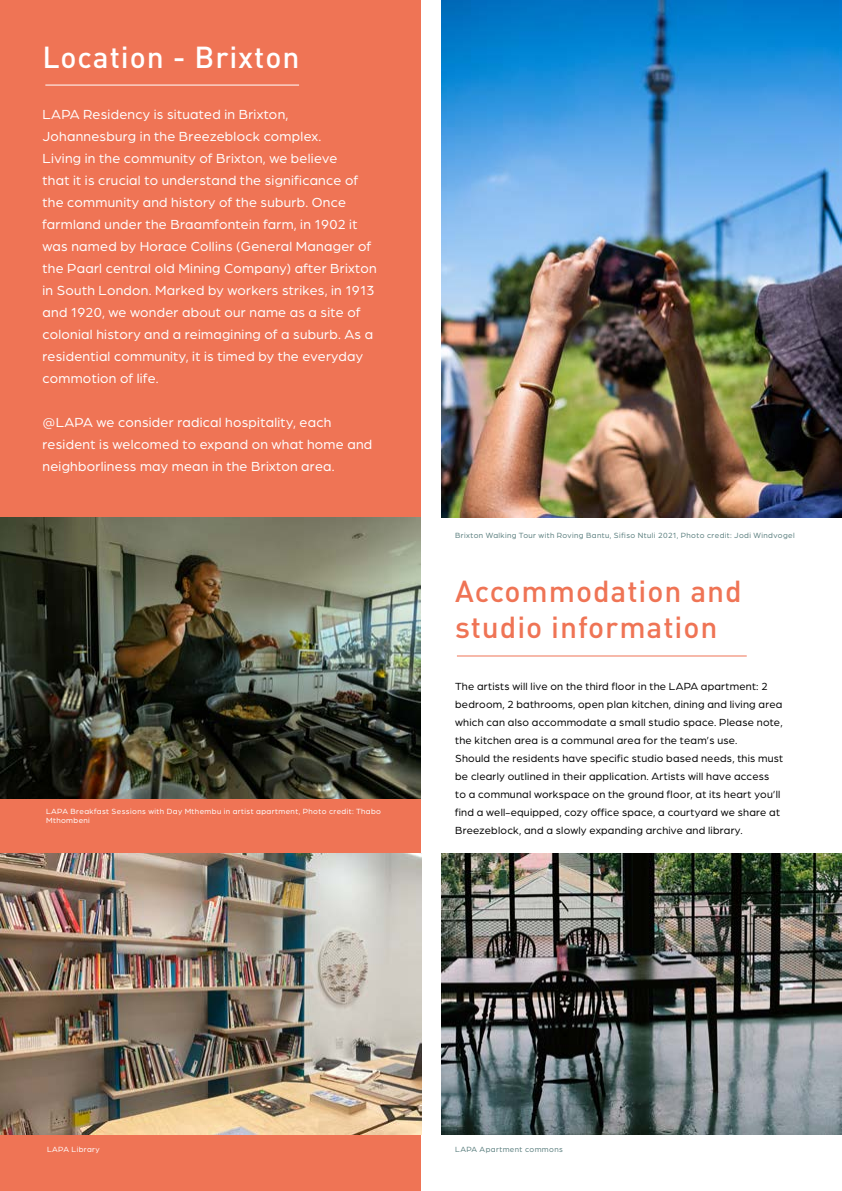
<style>
.page{position:relative;width:842px;height:1191px;background:#fff}
.page>*{position:absolute;margin:0;border:0;box-sizing:border-box;transform-origin:0 0}
.t1{font:500 30px/36px "DIN Pro";letter-spacing:.03em;color:#ef7455}
.t2{font:500 30px "DIN Pro";letter-spacing:.03em;color:#fff}
.t3{font:14px/22px "Arboria";letter-spacing:.02em;color:#fff}
.t4{font:11px/18px "Arboria";letter-spacing:.02em;color:#000}
.t5{font:8px "Arboria";letter-spacing:.05em;color:#5b7f7f}
.t6{font:8px/9.6px "Arboria";letter-spacing:.05em;color:#fff}
</style>
<div class="page">
<div style="left:0;top:0;width:421px;height:1191px;background:#ef7455"></div>
<img style="left:441px;top:0;width:401px;height:518px">
<img style="left:0;top:517px;width:421px;height:281px">
<img style="left:441px;top:853px;width:401px;height:281px">
<img style="left:0;top:853px;width:422px;height:281px">
<hr style="left:45px;top:85px;width:254px;height:1px;background:#fff">
<hr style="left:457px;top:655px;width:290px;height:1px;background:#ef7455">
<h1 class="t2" style="left:43px;top:37px;width:258px">Location - Brixton</h1>
<p class="t3" style="left:43px;top:103px;width:336px">LAPA Residency is situated in Brixton, Johannesburg in the Breezeblock complex.<br>Living in the community of Brixton, we believe<br>that it is crucial to understand the significance of the community and history of the suburb. Once farmland under the Braamfontein farm, in 1902 it was named by Horace Collins (General Manager of the Paarl central old Mining Company) after Brixton in South London. Marked by workers strikes, in 1913 and 1920, we wonder about our name as a site of colonial history and a reimagining of a suburb. As a residential community, it is timed by the everyday commotion of life.</p>
<p class="t3" style="left:43px;top:411px;width:331px">@LAPA we consider radical hospitality, each resident is welcomed to expand on what home and neighborliness may mean in the Brixton area.</p>
<p class="t6" style="left:46px;top:805px;width:336px">LAPA Breakfast Sessions with Day Mthembu in artist apartment, Photo credit: Thabo<br>Mthombeni</p>
<p class="t5" style="left:455px;top:530px;width:341px">Brixton Walking Tour with Roving Bantu, Sifiso Ntuli 2021, Photo credit: Jodi Windvogel</p>
<h1 class="t1" style="left:455px;top:572px;width:288px">Accommodation and studio information</h1>
<p class="t4" style="left:455px;top:676px;width:330px">The artists will live on the third floor in the LAPA apartment: 2 bedroom, 2 bathrooms, open plan kitchen, dining and living area which can also accommodate a small studio space. Please note, the kitchen area is a communal area for the team’s use.<br>Should the residents have specific studio based needs, this must be clearly outlined in their application. Artists will have access<br>to a communal workspace on the ground floor, at its heart you’ll find a well-equipped, cozy office space, a courtyard we share at Breezeblock, and a slowly expanding archive and library.</p>
<p class="t6" style="left:47px;top:1144px;width:54px">LAPA Library</p>
<p class="t5" style="left:455px;top:1143px;width:109px">LAPA Apartment commons</p>
</div>
